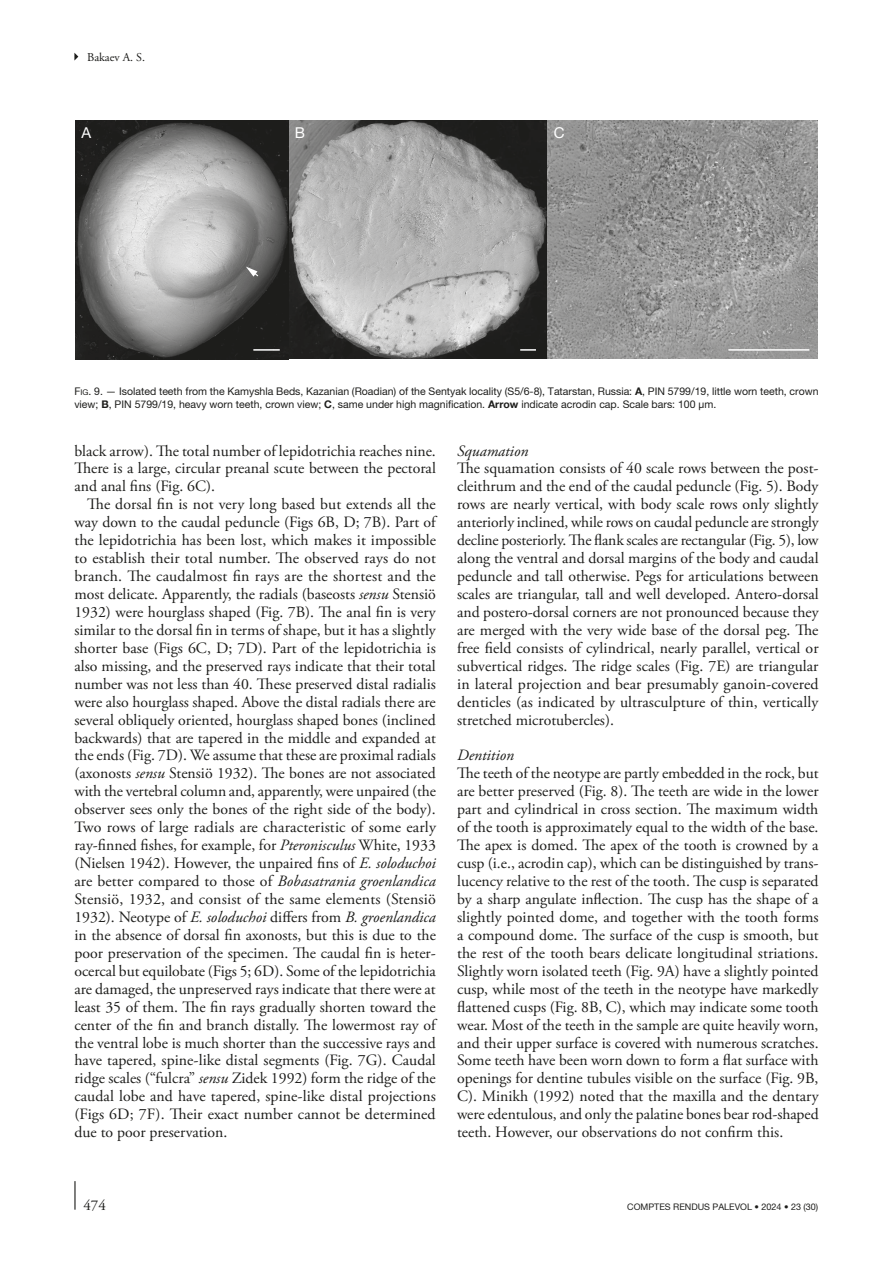
<style>
.page{position:relative;width:893px;height:1263px;background:#fff}
.page>*{position:absolute;margin:0;border:0;box-sizing:border-box;transform-origin:0 0}
.Texte_courant_Suite{font:15.75px/18px "Adobe Garamond Pro";color:#1d1d1b;text-align:justify}
.Texte_courant_1er_para{font:15.75px/18px "Adobe Garamond Pro";color:#1d1d1b;text-align:justify}
.Titre_3{font:italic 15.75px "Adobe Garamond Pro";color:#1d1d1b}
.t1{font:15px "Adobe Garamond Pro";color:#1d1d1b}
.t2{font:15px "Helvetica Neue 3";color:#fff}
.t3{font:12px "Adobe Garamond Pro Regular 2";color:#1d1d1b}
.t4{font:10.5px/12.8px "Helvetica Neue";color:#1d1d1b}
.t5{font:9px "Helvetica Neue 2";color:#1d1d1b}
.s1{font-style:inherit}
.s2{font-size:7.8px}
.s3{font-weight:700}
.s4{font-style:italic}
</style>
<div class="page">
<hr style="left:74px;top:1181px;width:2px;height:29px;background:#1d1d1b">
<svg style="left:74px;top:53px;width:4px;height:8px"></svg>
<img style="left:548px;top:121px;width:269px;height:237px">
<img style="left:290px;top:121px;width:256px;height:238px">
<img style="left:75px;top:121px;width:213px;height:238px">
<hr style="left:728px;top:349px;width:81px;height:2px;background:#fff">
<hr style="left:253px;top:349px;width:27px;height:2px;background:#fff">
<svg style="left:520px;top:349px;width:16px;height:2px"></svg>
<svg style="left:246px;top:267px;width:14px;height:10px"></svg>
<p class="t3" style="left:87px;top:50px;width:59px">Bakaev A. S.</p>
<p class="t2" style="left:82px;top:124px;width:11px">A</p>
<p class="t2" style="left:295px;top:124px;width:12px">B</p>
<p class="t2" style="left:554px;top:124px;width:12px">C</p>
<p class="t4" style="left:74px;top:385px;width:746px"><span class="s1">F</span><span class="s2">ig</span><span class="s1">. 9</span>. — Isolated teeth from the Kamyshla Beds, Kazanian (Roadian) of the Sentyak locality (S5/6-8), Tatarstan, Russia: <span class="s3">A</span>, PIN 5799/19, little worn teeth, crown view; <span class="s3">B</span>, PIN 5799/19, heavy worn teeth, crown view; <span class="s3">C</span>, same under high magnification. <span class="s3">Arrow</span> indicate acrodin cap. Scale bars: 100 µm.</p>
<p class="Texte_courant_Suite" style="left:74px;top:442px;width:363px">black arrow). The total number of lepidotrichia reaches nine.<br>There is a large, circular preanal scute between the pectoral and anal fins (Fig. 6C).</p>
<p class="Texte_courant_Suite" style="left:74px;top:496px;width:363px;text-indent:13px">The dorsal fin is not very long based but extends all the way down to the caudal peduncle (Figs 6B, D; 7B). Part of the lepidotrichia has been lost, which makes it impossible to establish their total number. The observed rays do not branch. The caudalmost fin rays are the shortest and the most delicate. Apparently, the radials (baseosts <span class="s4">sensu</span> Stensiö 1932) were hourglass shaped (Fig. 7B). The anal fin is very similar to the dorsal fin in terms of shape, but it has a slightly shorter base (Figs 6C, D; 7D). Part of the lepidotrichia is also missing, and the preserved rays indicate that their total number was not less than 40. These preserved distal radialis were also hourglass shaped. Above the distal radials there are several obliquely oriented, hourglass shaped bones (inclined backwards) that are tapered in the middle and expanded at the ends (Fig. 7D). We assume that these are proximal radials (axonosts <span class="s4">sensu</span> Stensiö 1932). The bones are not associated with the vertebral column and, apparently, were unpaired (the observer sees only the bones of the right side of the body).<br>Two rows of large radials are characteristic of some early ray-finned fishes, for example, for <span class="s4">Pteronisculus</span> White, 1933 (Nielsen 1942). However, the unpaired fins of <span class="s4">E. soloduchoi </span>are better compared to those of <span class="s4">Bobasatrania groenlandica </span>Stensiö, 1932, and consist of the same elements (Stensiö 1932). Neotype of <span class="s4">E. soloduchoi</span> differs from <span class="s4">B. groenlandica </span>in the absence of dorsal fin axonosts, but this is due to the poor preservation of the specimen. The caudal fin is heter&shy;ocercal but equilobate (Figs 5; 6D). Some of the lepidotrichia are damaged, the unpreserved rays indicate that there were at least 35 of them. The fin rays gradually shorten toward the center of the fin and branch distally. The lowermost ray of the ventral lobe is much shorter than the successive rays and have tapered, spine-like distal segments (Fig. 7G). Caudal ridge scales (“fulcra” <span class="s4">sensu</span> Zidek 1992) form the ridge of the caudal lobe and have tapered, spine-like distal projections (Figs 6D; 7F). Their exact number cannot be determined due to poor preservation.</p>
<p class="Titre_3" style="left:457px;top:441px;width:73px">Squamation</p>
<p class="Texte_courant_1er_para" style="left:457px;top:460px;width:363px">The squamation consists of 40 scale rows between the post&shy;cleithrum and the end of the caudal peduncle (Fig. 5). Body rows are nearly vertical, with body scale rows only slightly anteriorly inclined, while rows on caudal peduncle are strongly decline posteriorly. The flank scales are rectangular (Fig. 5), low along the ventral and dorsal margins of the body and caudal peduncle and tall otherwise. Pegs for articulations between scales are triangular, tall and well developed. Antero-dorsal and postero-dorsal corners are not pronounced because they are merged with the very wide base of the dorsal peg. The free field consists of cylindrical, nearly parallel, vertical or subvertical ridges. The ridge scales (Fig. 7E) are triangular in lateral projection and bear presumably ganoin-covered denticles (as indicated by ultrasculpture of thin, vertically stretched microtubercles).</p>
<p class="Titre_3" style="left:457px;top:746px;width:58px">Dentition</p>
<p class="Texte_courant_1er_para" style="left:457px;top:765px;width:363px">The teeth of the neotype are partly embedded in the rock, but are better preserved (Fig. 8). The teeth are wide in the lower part and cylindrical in cross section. The maximum width of the tooth is approximately equal to the width of the base.<br>The apex is domed. The apex of the tooth is crowned by a cusp (i.e., acrodin cap), which can be distinguished by trans&shy;lucency relative to the rest of the tooth. The cusp is separated by a sharp angulate inflection. The cusp has the shape of a slightly pointed dome, and together with the tooth forms a compound dome. The surface of the cusp is smooth, but the rest of the tooth bears delicate longitudinal striations.<br>Slightly worn isolated teeth (Fig. 9A) have a slightly pointed cusp, while most of the teeth in the neotype have markedly flattened cusps (Fig. 8B, C), which may indicate some tooth wear. Most of the teeth in the sample are quite heavily worn, and their upper surface is covered with numerous scratches.<br>Some teeth have been worn down to form a flat surface with openings for dentine tubules visible on the surface (Fig. 9B, C). Minikh (1992) noted that the maxilla and the dentary were edentulous, and only the palatine bones bear rod-shaped teeth. However, our observations do not confirm this.</p>
<p class="t1" style="left:83px;top:1196px;width:24px">474</p>
<p class="t5" style="left:627px;top:1201px;width:193px">COMPTES RENDUS PALEVOL • 2024 • 23 (30)</p>
</div>
